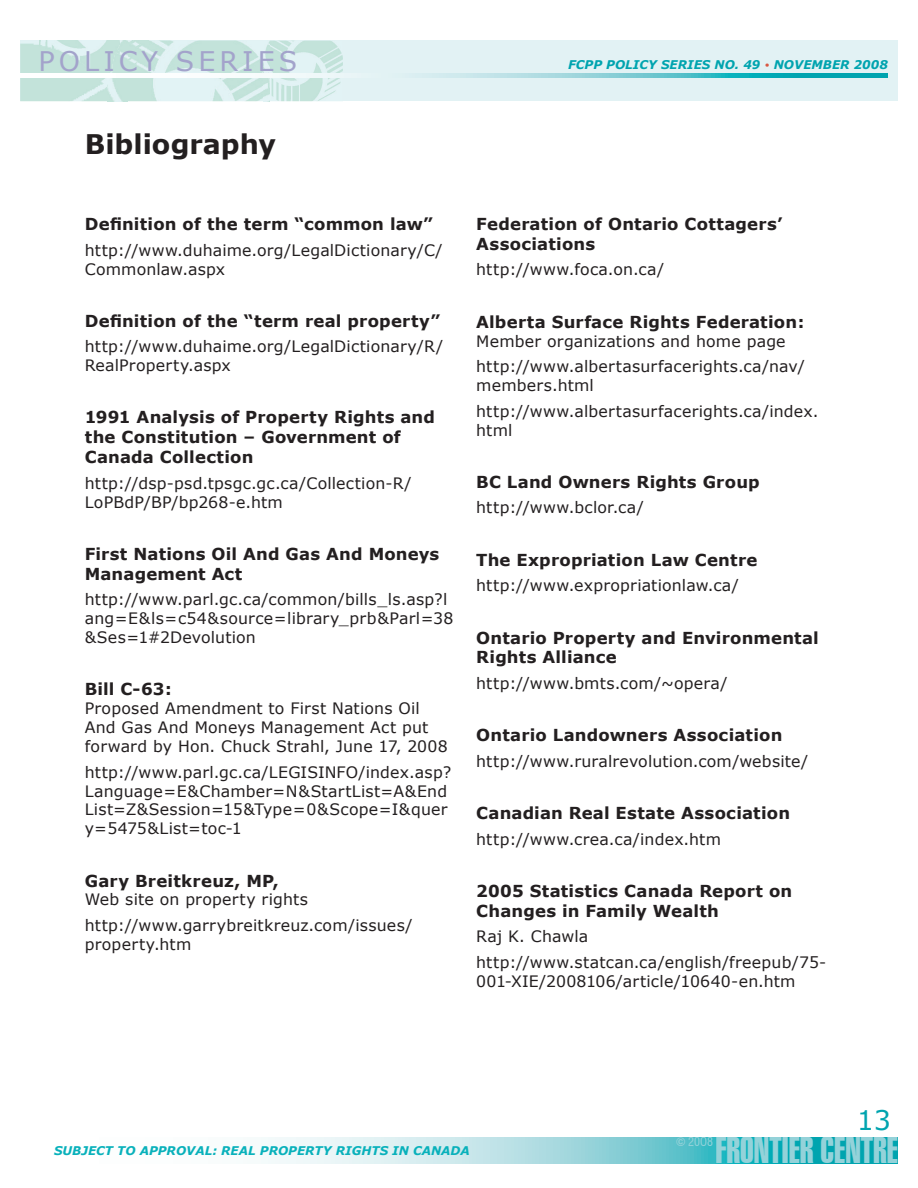
<style>
.page{position:relative;width:918px;height:1188px;background:#fff}
.page>*{position:absolute;margin:0;border:0;box-sizing:border-box;transform-origin:0 0}
.t1{font:36.6px "Swiss 911 BT Extra Compressed";color:#94d2d9}
.t2{font:27px "Verdana";letter-spacing:.15em;color:#a3a3cb}
.t3{font:700 27px "Verdana";letter-spacing:-.005em;color:#231f20}
.t4{font:27px "Verdana";color:#00a4af}
.t5{font:700 16.5px/19.8px "Verdana";letter-spacing:.01em;color:#231f20}
.t6{font:15.75px/18.9px "Verdana";letter-spacing:.01em;color:#231f20}
.t7{font:italic 700 12px "Verdana";color:#09b1bb}
.t8{font:italic 700 12px "Verdana";color:#00a4af}
.t9{font:condensed 12px "Swiss 721 BT";color:#94d2d9}
.s1{font-weight:400;font-style:normal;font-size:9px;color:#d95842}
.s2{font-family:"Swiss 911 BT Extra Compressed";font-stretch:normal}
</style>
<div class="page">
<svg style="left:261px;top:1137px;width:636px;height:26px;background:#82d0d7"></svg>
<div style="left:20px;top:40px;width:877px;height:61px;background:#e2f2f4"></div>
<img style="left:270px;top:41px;width:73px;height:60px">
<img style="left:20px;top:40px;width:243px;height:61px">
<img style="left:127px;top:40px;width:21px;height:44px">
<img style="left:263px;top:41px;width:7px;height:60px">
<img style="left:39px;top:40px;width:68px;height:44px">
<img style="left:107px;top:40px;width:20px;height:61px">
<svg style="left:20px;top:74px;width:868px;height:3px"></svg>
<h2 class="t2" style="left:39px;top:44px;width:260px">POLICY SERIES</h2>
<p class="t8" style="left:568px;top:57px;width:321px">FCPP POLICY SERIES NO. 49 <span class="s1">•</span> NOVEMBER 2008</p>
<h2 class="t3" style="left:85px;top:127px;width:193px">Bibliography</h2>
<p class="t5" style="left:85px;top:214px;width:350px">Definition of the term “common law”</p>
<p class="t6" style="left:85px;top:240px;width:359px">http://www.duhaime.org/LegalDictionary/C/<br>Commonlaw.aspx</p>
<p class="t5" style="left:85px;top:310px;width:357px">Definition of the “term real property”</p>
<p class="t6" style="left:85px;top:337px;width:360px">http://www.duhaime.org/LegalDictionary/R/<br>RealProperty.aspx</p>
<p class="t5" style="left:85px;top:407px;width:352px">1991 Analysis of Property Rights and the Constitution – Government of<br>Canada Collection</p>
<p class="t6" style="left:85px;top:473px;width:328px">http://dsp-psd.tpsgc.gc.ca/Collection-R/<br>LoPBdP/BP/bp268-e.htm</p>
<p class="t5" style="left:85px;top:543px;width:356px">First Nations Oil And Gas And Moneys<br>Management Act</p>
<p class="t6" style="left:85px;top:590px;width:370px">http://www.parl.gc.ca/common/bills_ls.asp?l ang=E&amp;ls=c54&amp;source=library_prb&amp;Parl=38 &amp;Ses=1#2Devolution</p>
<p class="t5" style="left:85px;top:679px;width:89px">Bill C-63:</p>
<p class="t6" style="left:85px;top:699px;width:364px">Proposed Amendment to First Nations Oil<br>And Gas And Moneys Management Act put forward by Hon. Chuck Strahl, June 17, 2008</p>
<p class="t6" style="left:85px;top:762px;width:368px">http://www.parl.gc.ca/LEGISINFO/index.asp?<br>Language=E&amp;Chamber=N&amp;StartList=A&amp;End List=Z&amp;Session=15&amp;Type=0&amp;Scope=I&amp;quer y=5475&amp;List=toc-1</p>
<p class="t5" style="left:85px;top:870px;width:195px">Gary Breitkreuz, MP,</p>
<p class="t6" style="left:85px;top:886px;width:329px;line-height:25.7px">Web site on property rights http://www.garrybreitkreuz.com/issues/</p>
<p class="t6" style="left:85px;top:934px;width:108px">property.htm</p>
<p class="t5" style="left:476px;top:214px;width:308px">Federation of Ontario Cottagers’<br>Associations</p>
<p class="t6" style="left:476px;top:260px;width:189px">http://www.foca.on.ca/</p>
<p class="t5" style="left:476px;top:311px;width:330px">Alberta Surface Rights Federation:</p>
<p class="t6" style="left:476px;top:327px;width:330px;line-height:25.7px">Member organizations and home page http://www.albertasurfacerights.ca/nav/</p>
<p class="t6" style="left:476px;top:372px;width:344px;line-height:25.7px">members.html http://www.albertasurfacerights.ca/index.</p>
<p class="t6" style="left:476px;top:420px;width:38px">html</p>
<p class="t5" style="left:476px;top:471px;width:285px">BC Land Owners Rights Group</p>
<p class="t6" style="left:476px;top:498px;width:169px">http://www.bclor.ca/</p>
<p class="t5" style="left:476px;top:549px;width:283px">The Expropriation Law Centre</p>
<p class="t6" style="left:476px;top:576px;width:264px">http://www.expropriationlaw.ca/</p>
<p class="t5" style="left:476px;top:627px;width:344px">Ontario Property and Environmental<br>Rights Alliance</p>
<p class="t6" style="left:476px;top:673px;width:253px">http://www.bmts.com/~opera/</p>
<p class="t5" style="left:476px;top:725px;width:308px">Ontario Landowners Association</p>
<p class="t6" style="left:476px;top:751px;width:334px">http://www.ruralrevolution.com/website/</p>
<p class="t5" style="left:476px;top:803px;width:315px">Canadian Real Estate Association</p>
<p class="t6" style="left:476px;top:829px;width:246px">http://www.crea.ca/index.htm</p>
<p class="t5" style="left:476px;top:880px;width:318px">2005 Statistics Canada Report on<br>Changes in Family Wealth</p>
<p class="t6" style="left:476px;top:923px;width:352px;line-height:25.7px">Raj K. Chawla http://www.statcan.ca/english/freepub/75-</p>
<p class="t6" style="left:476px;top:971px;width:321px">001-XIE/2008106/article/10640-en.htm</p>
<h2 class="t4" style="left:857px;top:1103px;width:36px">13</h2>
<p class="t7" style="left:54px;top:1143px;width:417px">SUBJECT TO APPROVAL: REAL PROPERTY RIGHTS IN CANADA</p>
<p class="t9" style="left:676px;top:1135px;width:39px"><span class="s2">©</span> 20O8</p>
<h1 class="t1" style="left:715px;top:1130px;width:184px">FRONTIER CENTRE</h1>
</div>
